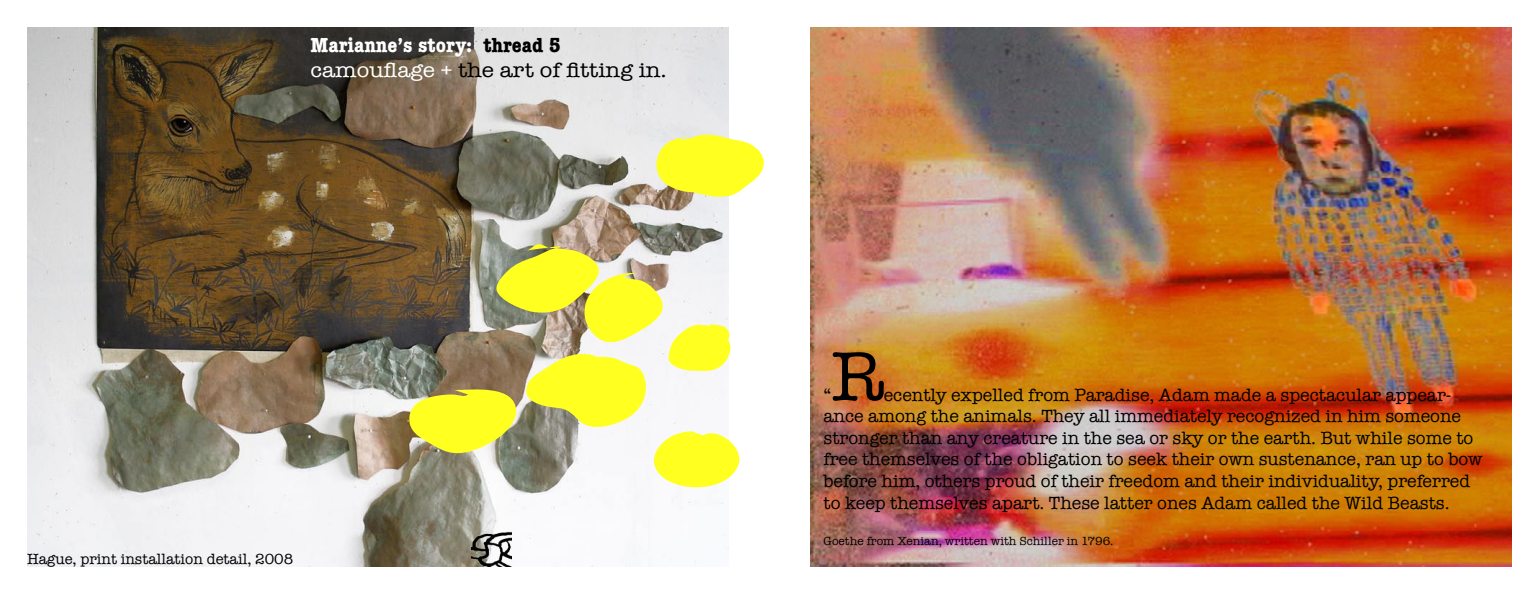
<style>
.page{position:relative;width:1539px;height:594px;background:#fff}
.page>*{position:absolute;margin:0;border:0;box-sizing:border-box;transform-origin:0 0}
.t1{font:72px "American Typewriter";color:#000}
.t2{font:21px/25.2px "American Typewriter";color:#000;scale:1.1 1}
.t3{font:18px/21.6px "American Typewriter";color:#000}
.t4{font:15px "American Typewriter";color:#000}
.t5{font:12px "American Typewriter";color:#000}
.s1{font-weight:700;font-stretch:condensed;color:#fff}
.s2{font-weight:700;font-stretch:condensed}
.s3{color:#fff}
</style>
<div class="page">
<img style="left:27px;top:27px;width:702px;height:540px">
<img style="left:810px;top:27px;width:702px;height:540px">
<img style="left:472px;top:528px;width:39px;height:39px">
<svg style="left:653px;top:134px;width:111px;height:63px;background:#f8f751"></svg>
<svg style="left:409px;top:244px;width:331px;height:250px"></svg>
<p class="t2" style="left:310px;top:32px;width:326px"><span class="s1">Marianne’s story:</span> <span class="s2">thread 5 </span><span class="s3">camouflage +</span> the art of fitting in.</p>
<p class="t4" style="left:27px;top:547px;width:268px">Hague, print installation detail, 2008</p>
<h1 class="t1" style="left:831px;top:322px;width:54px">R</h1>
<p class="t3" style="left:824px;top:383px;width:9px">“</p>
<p class="t3" style="left:823px;top:383px;width:661px;text-indent:60px">ecently expelled from Paradise, Adam made a spectacular appear&shy;ance among the animals. They all immediately recognized in him someone stronger than any creature in the sea or sky or the earth. But while some to free themselves of the obligation to seek their own sustenance, ran up to bow before him, others proud of their freedom and their individuality, preferred to keep themselves apart. These latter ones Adam called the Wild Beasts.</p>
<p class="t5" style="left:824px;top:531px;width:292px">Goethe from Xenian, written with Schiller in 1796.</p>
</div>
